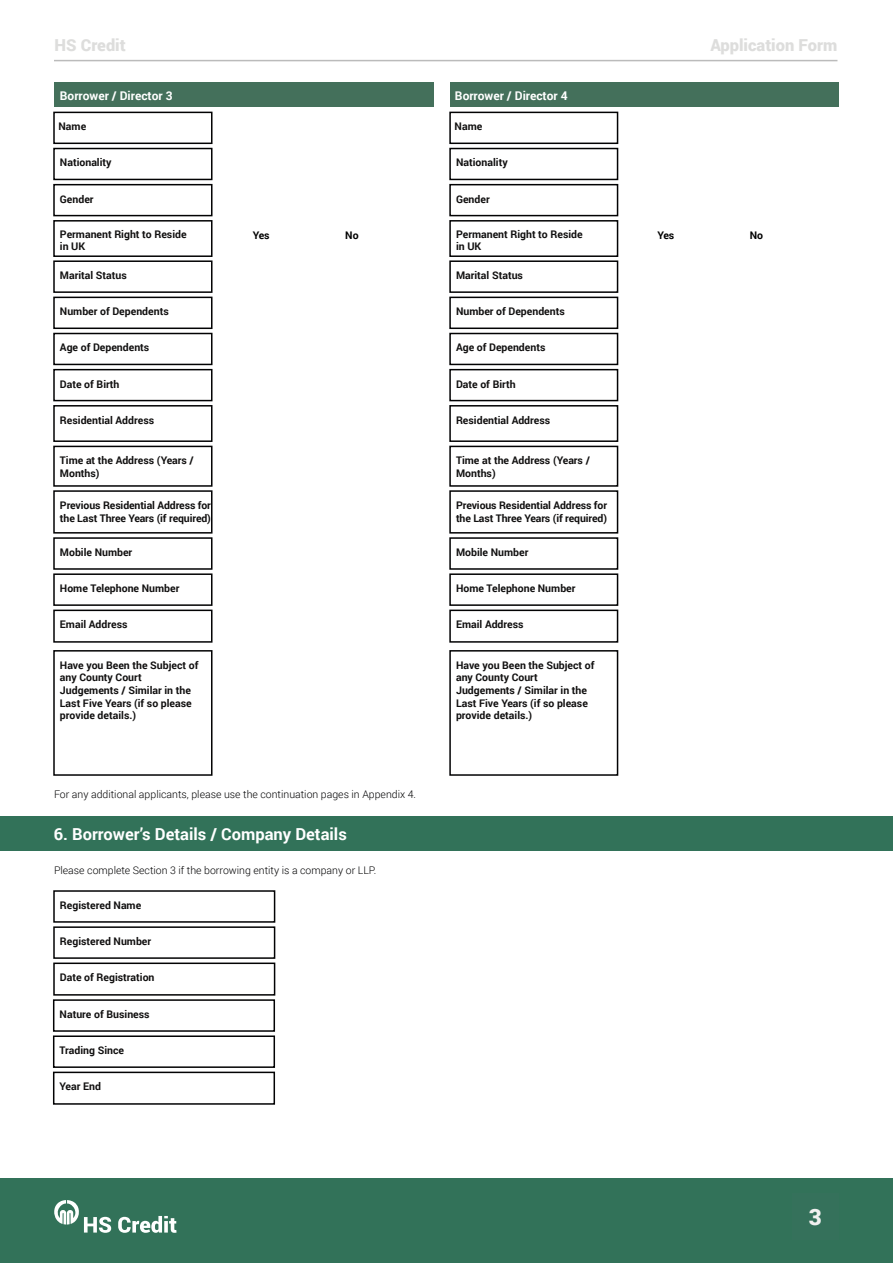
<style>
.page{position:relative;width:893px;height:1263px;background:#fff}
.page>*{position:absolute;margin:0;border:0;box-sizing:border-box;transform-origin:0 0}
.t1{font:900 22.5px "Roboto";color:#f0f0ef}
.t2{font:700 16.5px "Roboto";color:#fff}
.t3{font:900 16.5px "Roboto";color:#dddddc}
.t4{font:700 12px "Roboto";color:#fff}
.t5{font:700 10.5px/12.6px "Roboto";color:#111010}
.t6{font:300 10.5px "Roboto";color:#020203}
.t7{font:700 10.5px "Roboto";color:#000}
</style>
<div class="page">
<div style="left:0;top:1178px;width:893px;height:85px;background:#327259"></div>
<svg style="left:54px;top:1200px;width:57px;height:33px"></svg>
<svg style="left:118px;top:1216px;width:59px;height:17px"></svg>
<hr style="left:54px;top:60px;width:783px;height:1px;background:#bbb">
<div style="left:53px;top:650px;width:159px;height:126px;border:2px solid #020203"></div>
<div style="left:449px;top:650px;width:169px;height:126px;border:2px solid #020203"></div>
<div style="left:0;top:816px;width:893px;height:35px;background:#327259"></div>
<div style="left:53px;top:890px;width:222px;height:33px;border:2px solid #020203"></div>
<div style="left:53px;top:926px;width:222px;height:33px;border:2px solid #020203"></div>
<div style="left:53px;top:962px;width:222px;height:33px;border:2px solid #020203"></div>
<div style="left:53px;top:999px;width:222px;height:33px;border:2px solid #020203"></div>
<div style="left:53px;top:1035px;width:222px;height:33px;border:2px solid #020203"></div>
<div style="left:53px;top:1071px;width:222px;height:34px;border:2px solid #020203"></div>
<div style="left:54px;top:83px;width:380px;height:24px;background:#44705b"></div>
<div style="left:53px;top:112px;width:159px;height:32px;border:2px solid #020203"></div>
<div style="left:53px;top:148px;width:159px;height:32px;border:2px solid #020203"></div>
<div style="left:53px;top:184px;width:159px;height:32px;border:2px solid #020203"></div>
<div style="left:53px;top:220px;width:159px;height:37px;border:2px solid #020203"></div>
<div style="left:53px;top:260px;width:159px;height:33px;border:2px solid #020203"></div>
<div style="left:53px;top:297px;width:159px;height:32px;border:2px solid #020203"></div>
<div style="left:53px;top:333px;width:159px;height:32px;border:2px solid #020203"></div>
<div style="left:53px;top:369px;width:159px;height:32px;border:2px solid #020203"></div>
<div style="left:53px;top:405px;width:159px;height:37px;border:2px solid #020203"></div>
<div style="left:53px;top:446px;width:159px;height:41px;border:2px solid #020203"></div>
<div style="left:53px;top:490px;width:159px;height:44px;border:2px solid #020203"></div>
<div style="left:53px;top:537px;width:159px;height:33px;border:2px solid #020203"></div>
<div style="left:53px;top:573px;width:159px;height:33px;border:2px solid #020203"></div>
<div style="left:53px;top:610px;width:159px;height:33px;border:2px solid #020203"></div>
<div style="left:450px;top:83px;width:389px;height:24px;background:#44705b"></div>
<div style="left:449px;top:112px;width:169px;height:32px;border:2px solid #020203"></div>
<div style="left:449px;top:148px;width:169px;height:32px;border:2px solid #020203"></div>
<div style="left:449px;top:184px;width:169px;height:32px;border:2px solid #020203"></div>
<div style="left:449px;top:220px;width:169px;height:37px;border:2px solid #020203"></div>
<div style="left:449px;top:260px;width:169px;height:33px;border:2px solid #020203"></div>
<div style="left:449px;top:297px;width:169px;height:32px;border:2px solid #020203"></div>
<div style="left:449px;top:333px;width:169px;height:32px;border:2px solid #020203"></div>
<div style="left:449px;top:369px;width:169px;height:32px;border:2px solid #020203"></div>
<div style="left:449px;top:405px;width:169px;height:37px;border:2px solid #020203"></div>
<div style="left:449px;top:446px;width:169px;height:41px;border:2px solid #020203"></div>
<div style="left:449px;top:490px;width:169px;height:44px;border:2px solid #020203"></div>
<div style="left:449px;top:537px;width:169px;height:33px;border:2px solid #020203"></div>
<div style="left:449px;top:573px;width:169px;height:33px;border:2px solid #020203"></div>
<div style="left:449px;top:610px;width:169px;height:33px;border:2px solid #020203"></div>
<h2 class="t3" style="left:55px;top:33px;width:73px">HS Credit</h2>
<h2 class="t3" style="left:710px;top:33px;width:128px">Application Form</h2>
<p class="t4" style="left:60px;top:87px;width:114px">Borrower / Director 3</p>
<p class="t5" style="left:59px;top:120px;width:29px">Name</p>
<p class="t5" style="left:60px;top:156px;width:53px">Nationality</p>
<p class="t5" style="left:60px;top:192px;width:35px">Gender</p>
<p class="t5" style="left:60px;top:227px;width:128px">Permanent Right to Reside in UK</p>
<p class="t5" style="left:60px;top:269px;width:68px">Marital Status</p>
<p class="t5" style="left:60px;top:305px;width:110px">Number of Dependents</p>
<p class="t5" style="left:60px;top:341px;width:91px">Age of Dependents</p>
<p class="t5" style="left:60px;top:377px;width:61px">Date of Birth</p>
<p class="t5" style="left:60px;top:413px;width:96px">Residential Address</p>
<p class="t5" style="left:60px;top:454px;width:135px">Time at the Address (Years /<br>Months)</p>
<p class="t5" style="left:60px;top:498px;width:153px">Previous Residential Address for the Last Three Years (if required)</p>
<p class="t5" style="left:60px;top:545px;width:74px">Mobile Number</p>
<p class="t5" style="left:60px;top:582px;width:121px">Home Telephone Number</p>
<p class="t5" style="left:60px;top:618px;width:69px">Email Address</p>
<p class="t7" style="left:253px;top:228px;width:18px">Yes</p>
<p class="t7" style="left:345px;top:228px;width:15px">No</p>
<p class="t4" style="left:455px;top:87px;width:114px">Borrower / Director 4</p>
<p class="t5" style="left:455px;top:120px;width:29px">Name</p>
<p class="t5" style="left:456px;top:156px;width:53px">Nationality</p>
<p class="t5" style="left:456px;top:192px;width:35px">Gender</p>
<p class="t5" style="left:456px;top:227px;width:128px">Permanent Right to Reside in UK</p>
<p class="t5" style="left:456px;top:269px;width:68px">Marital Status</p>
<p class="t5" style="left:456px;top:305px;width:110px">Number of Dependents</p>
<p class="t5" style="left:456px;top:341px;width:91px">Age of Dependents</p>
<p class="t5" style="left:456px;top:377px;width:61px">Date of Birth</p>
<p class="t5" style="left:456px;top:413px;width:96px">Residential Address</p>
<p class="t5" style="left:456px;top:454px;width:135px">Time at the Address (Years /<br>Months)</p>
<p class="t5" style="left:456px;top:498px;width:153px">Previous Residential Address for the Last Three Years (if required)</p>
<p class="t5" style="left:456px;top:545px;width:74px">Mobile Number</p>
<p class="t5" style="left:456px;top:582px;width:121px">Home Telephone Number</p>
<p class="t5" style="left:456px;top:618px;width:69px">Email Address</p>
<p class="t5" style="left:60px;top:658px;width:140px">Have you Been the Subject of any County Court<br>Judgements / Similar in the<br>Last Five Years (if so please provide details.)</p>
<p class="t5" style="left:456px;top:658px;width:140px">Have you Been the Subject of any County Court<br>Judgements / Similar in the<br>Last Five Years (if so please provide details.)</p>
<p class="t6" style="left:54px;top:787px;width:364px">For any additional applicants, please use the continuation pages in Appendix 4.</p>
<h2 class="t2" style="left:54px;top:823px;width:295px">6. Borrower’s Details / Company Details</h2>
<p class="t6" style="left:54px;top:863px;width:324px">Please complete Section 3 if the borrowing entity is a company or LLP.</p>
<p class="t5" style="left:60px;top:898px;width:83px">Registered Name</p>
<p class="t5" style="left:60px;top:934px;width:93px">Registered Number</p>
<p class="t5" style="left:60px;top:971px;width:96px">Date of Registration</p>
<p class="t5" style="left:60px;top:1007px;width:91px">Nature of Business</p>
<p class="t5" style="left:60px;top:1044px;width:66px">Trading Since</p>
<p class="t5" style="left:60px;top:1080px;width:43px">Year End</p>
<p class="t7" style="left:657px;top:228px;width:18px">Yes</p>
<p class="t7" style="left:750px;top:228px;width:15px">No</p>
<h1 class="t1" style="left:809px;top:1201px;width:15px">3</h1>
</div>
